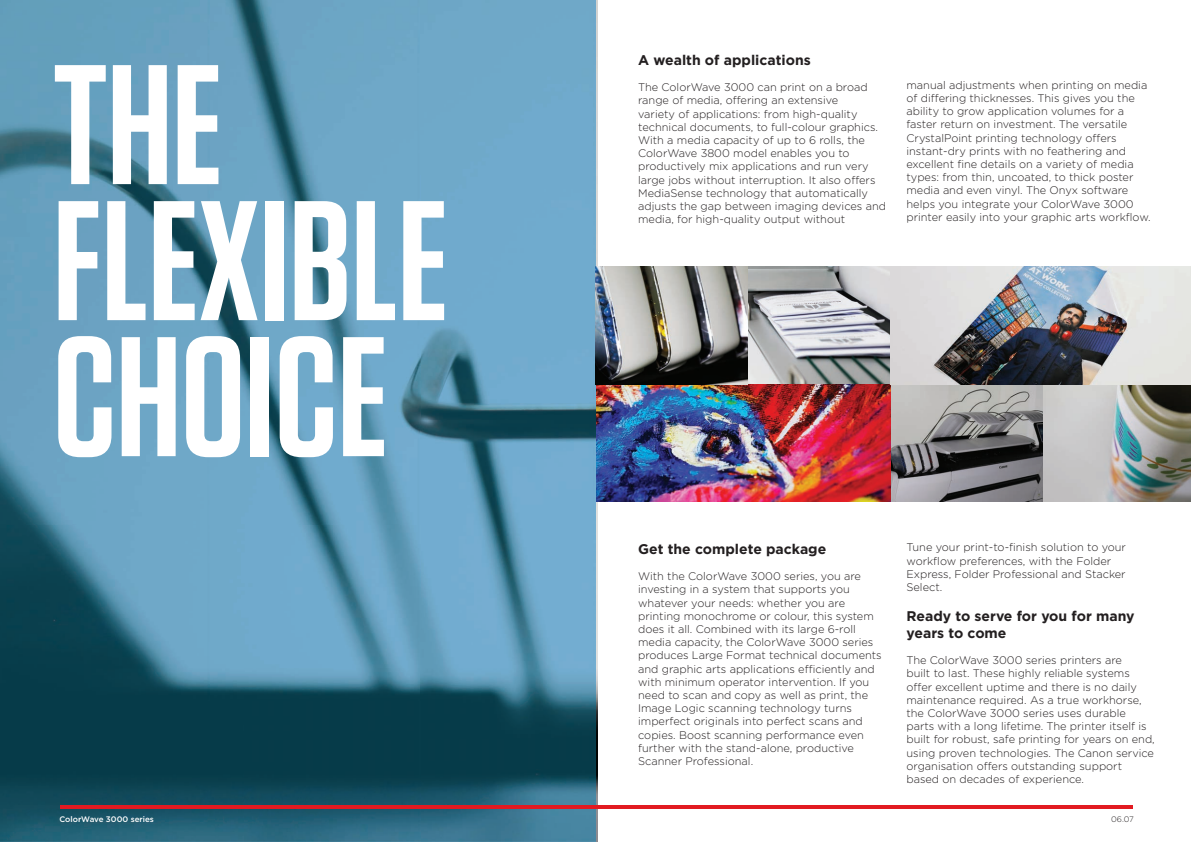
<style>
.page{position:relative;width:1191px;height:842px;background:#fff}
.page>*{position:absolute;margin:0;border:0;box-sizing:border-box;transform-origin:0 0}
.t1{font:600 170px/136px "Tungsten";color:#fff}
.t2{font:700 14px/16.8px "Gotham";color:#231f20}
.t3{font:300 11px/13.2px "Gotham";color:#231f20}
.t4{font:500 8px "Gotham";color:#fff}
.t5{font:300 8px "Gotham";color:#231f20}
</style>
<div class="page">
<img style="left:0;top:0;width:597px;height:841px">
<hr style="left:0;top:841px;width:595px;height:1px;background:#83b9dd">
<img style="left:596px;top:267px;width:294px;height:117px">
<img style="left:596px;top:384px;width:447px;height:118px">
<img style="left:1043px;top:384px;width:148px;height:118px">
<hr style="left:60px;top:805px;width:1072px;height:3px;background:#e21a21">
<img style="left:890px;top:267px;width:301px;height:117px">
<h1 class="t1" style="left:53px;top:61px;width:397px">THE<br>FLEXIBLE<br>CHOICE</h1>
<p class="t2" style="left:638px;top:51px;width:174px">A wealth of applications</p>
<p class="t3" style="left:638px;top:80px;width:249px">The ColorWave 3000 can print on a broad range of media, offering an extensive<br>variety of applications: from high-quality technical documents, to full-colour graphics.<br>With a media capacity of up to 6 rolls, the ColorWave 3800 model enables you to productively mix applications and run very large jobs without interruption. It also offers MediaSense technology that automatically adjusts the gap between imaging devices and media, for high-quality output without</p>
<p class="t3" style="left:906px;top:78px;width:246px">manual adjustments when printing on media of differing thicknesses. This gives you the ability to grow application volumes for a faster return on investment. The versatile CrystalPoint printing technology offers instant-dry prints with no feathering and excellent fine details on a variety of media types: from thin, uncoated, to thick poster media and even vinyl. The Onyx software helps you integrate your ColorWave 3000 printer easily into your graphic arts workflow.</p>
<p class="t2" style="left:638px;top:540px;width:190px">Get the complete package</p>
<p class="t3" style="left:638px;top:569px;width:245px">With the ColorWave 3000 series, you are investing in a system that supports you whatever your needs: whether you are printing monochrome or colour, this system does it all. Combined with its large 6-roll media capacity, the ColorWave 3000 series produces Large Format technical documents and graphic arts applications efficiently and with minimum operator intervention. If you need to scan and copy as well as print, the Image Logic scanning technology turns imperfect originals into perfect scans and copies. Boost scanning performance even further with the stand-alone, productive Scanner Professional.</p>
<p class="t3" style="left:906px;top:540px;width:221px">Tune your print-to-finish solution to your workflow preferences, with the Folder Express, Folder Professional and Stacker Select.</p>
<p class="t2" style="left:906px;top:607px;width:230px">Ready to serve for you for many years to come</p>
<p class="t3" style="left:906px;top:653px;width:250px">The ColorWave 3000 series printers are<br>built to last. These highly reliable systems offer excellent uptime and there is no daily maintenance required. As a true workhorse, the ColorWave 3000 series uses durable parts with a long lifetime. The printer itself is built for robust, safe printing for years on end, using proven technologies. The Canon service organisation offers outstanding support based on decades of experience.</p>
<p class="t4" style="left:59px;top:813px;width:96px">ColorWave 3000 series</p>
<p class="t5" style="left:1111px;top:814px;width:24px">06.07</p>
</div>
